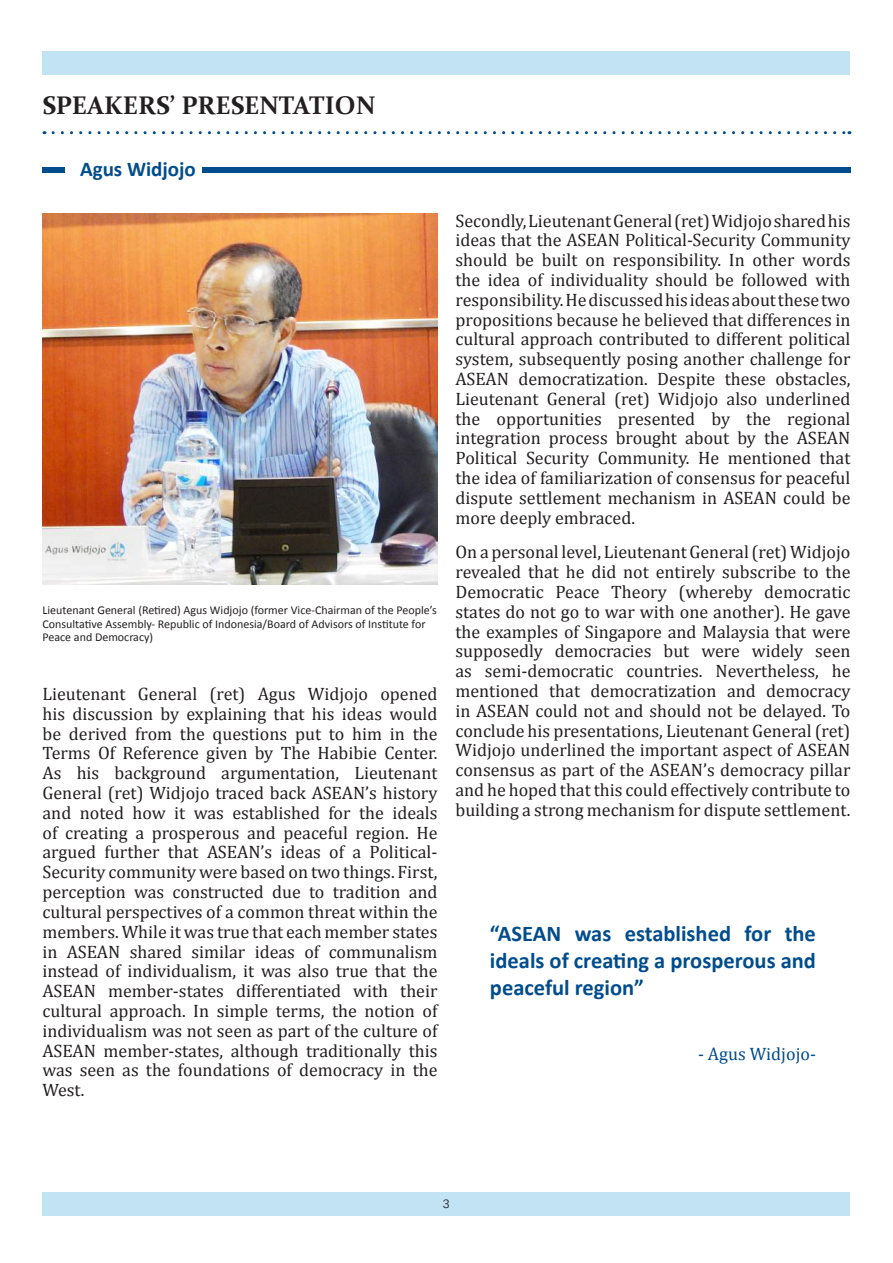
<style>
.page{position:relative;width:893px;height:1263px;background:#fff}
.page>*{position:absolute;margin:0;border:0;box-sizing:border-box;transform-origin:0 0}
.t1{font:700 25.5px "Constantia";color:#231f20}
.t2{font:700 22.5px/27px "Calibri";color:#014c8c;text-align:justify}
.t3{font:700 21px "Calibri";color:#014c8c}
.t4{font:18px/19.8px "Cambria";color:#231f20;text-align:justify}
.t5{font:18px "Cambria";color:#014c8c}
.t6{font:12px/13.5px "Calibri";color:#231f20}
.t7{font:12px "Kalinga";color:#231f20}
</style>
<div class="page">
<img style="left:43px;top:213px;width:394px;height:372px">
<div style="left:43px;top:1192px;width:807px;height:24px;background:#c1e3f3"></div>
<div style="left:43px;top:51px;width:807px;height:24px;background:#c1e3f3"></div>
<svg style="left:53px;top:131px;width:797px;height:3px"></svg>
<div style="left:202px;top:167px;width:648px;height:5px;background:#014c8c"></div>
<div style="left:43px;top:167px;width:22px;height:5px;background:#014c8c"></div>
<h1 class="t1" style="left:43px;top:88px;width:334px">SPEAKERS’ PRESENTATION</h1>
<p class="t3" style="left:80px;top:155px;width:117px">Agus Widjojo</p>
<p class="t6" style="left:43px;top:604px;width:396px">Lieutenant General (Retired) Agus Widjojo (former Vice-Chairman of the People’s<br>Consultative Assembly- Republic of Indonesia/Board of Advisors of Institute for<br>Peace and Democracy)</p>
<p class="t4" style="left:43px;top:684px;width:396px">Lieutenant General (ret) Agus Widjojo opened his discussion by explaining that his ideas would be derived from the questions put to him in the Terms Of Reference given by The Habibie Center.<br>As his background argumentation, Lieutenant General (ret) Widjojo traced back ASEAN’s history and noted how it was established for the ideals of creating a prosperous and peaceful region. He argued further that ASEAN’s ideas of a Political-Security community were based on two things. First, perception was constructed due to tradition and cultural perspectives of a common threat within the members. While it was true that each member states in ASEAN shared similar ideas of communalism instead of individualism, it was also true that the ASEAN member-states differentiated with their cultural approach. In simple terms, the notion of individualism was not seen as part of the culture of ASEAN member-states, although traditionally this was seen as the foundations of democracy in the West.</p>
<p class="t4" style="left:455px;top:210px;width:396px">Secondly, Lieutenant General (ret) Widjojo shared his ideas that the ASEAN Political-Security Community should be built on responsibility. In other words the idea of individuality should be followed with responsibility. He discussed his ideas about these two propositions because he believed that differences in cultural approach contributed to different political system, subsequently posing another challenge for ASEAN democratization. Despite these obstacles, Lieutenant General (ret) Widjojo also underlined the opportunities presented by the regional integration process brought about by the ASEAN Political Security Community. He mentioned that the idea of familiarization of consensus for peaceful dispute settlement mechanism in ASEAN could be more deeply embraced.</p>
<p class="t4" style="left:455px;top:542px;width:396px">On a personal level, Lieutenant General (ret) Widjojo revealed that he did not entirely subscribe to the Democratic Peace Theory (whereby democratic states do not go to war with one another). He gave the examples of Singapore and Malaysia that were supposedly democracies but were widely seen as semi-democratic countries. Nevertheless, he mentioned that democratization and democracy in ASEAN could not and should not be delayed. To conclude his presentations, Lieutenant General (ret)<br>Widjojo underlined the important aspect of ASEAN consensus as part of the ASEAN’s democracy pillar and he hoped that this could effectively contribute to building a strong mechanism for dispute settlement.</p>
<p class="t2" style="left:490px;top:920px;width:328px">“ASEAN was established for the ideals of creating a prosperous and peaceful region”</p>
<p class="t5" style="left:698px;top:1043px;width:119px">- Agus Widjojo-</p>
<p class="t7" style="left:443px;top:1196px;width:8px">3</p>
</div>
